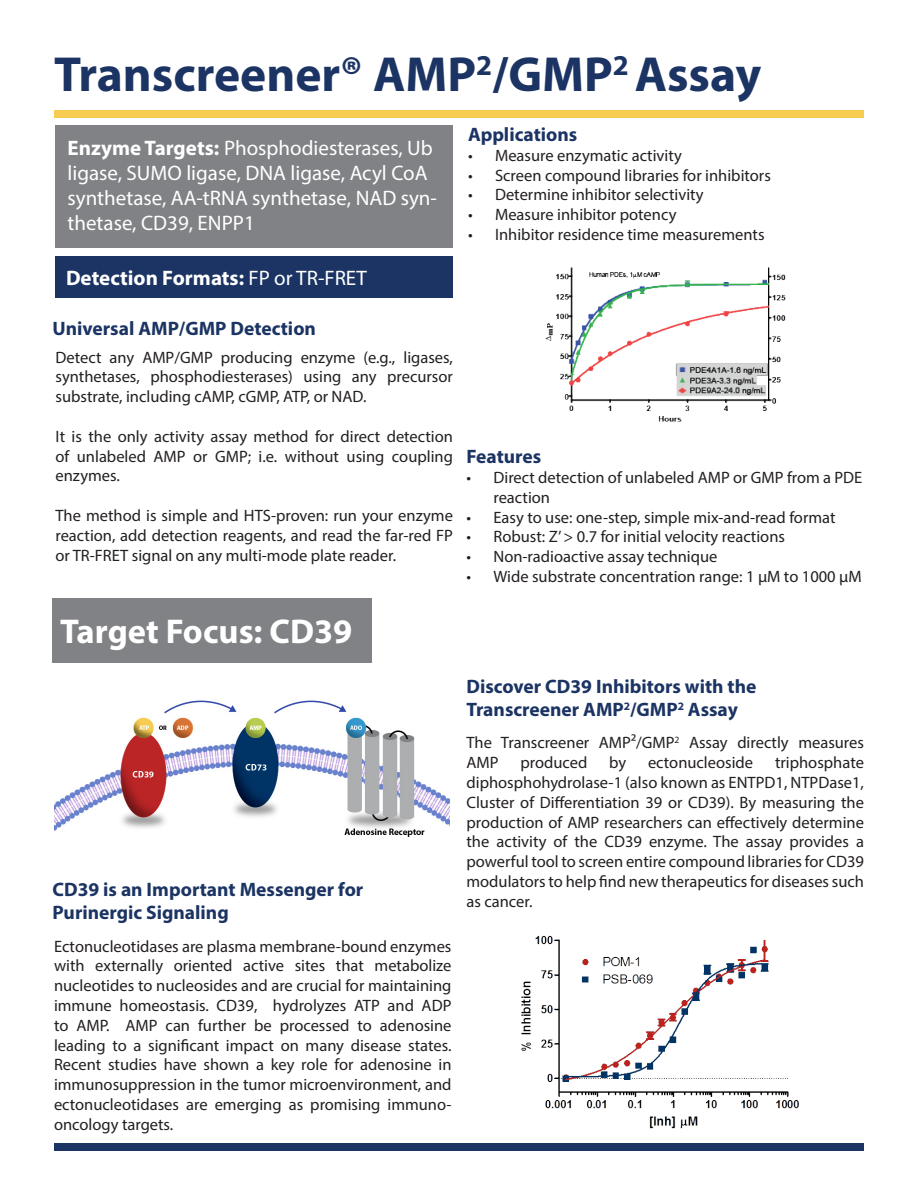
<style>
.page{position:relative;width:918px;height:1188px;background:#fff}
.page>*{position:absolute;margin:0;border:0;box-sizing:border-box;transform-origin:0 0}
.t1{font:700 49.5px "Myriad Pro";color:#1b3463}
.t2{font:700 34.5px "Myriad Pro";color:#fff}
.t3{font:21px/25.2px "Myriad Pro";color:#fff}
.t4{font:700 21px "Myriad Pro";color:#fff}
.t5{font:700 19.5px "Myriad Pro";color:#1b3463}
.t6{font:16.5px/19.8px "Myriad Pro";color:#231f20;text-align:justify}
.s1{font-weight:700}
.s2{font-weight:400}
</style>
<div class="page">
<div style="left:54px;top:110px;width:810px;height:8px;background:#f7cc51"></div>
<div style="left:56px;top:125px;width:397px;height:123px;background:#808285"></div>
<div style="left:56px;top:256px;width:397px;height:42px;background:#1b3463"></div>
<div style="left:54px;top:1143px;width:810px;height:7px;background:#1b3463"></div>
<div style="left:52px;top:598px;width:320px;height:65px;background:#818285"></div>
<img style="left:545px;top:267px;width:241px;height:155px">
<img style="left:54px;top:700px;width:396px;height:137px">
<img style="left:521px;top:935px;width:278px;height:194px">
<p class="t1" style="left:54px;top:42px;width:709px">Transcreener® AMP<sup>2</sup>/GMP<sup>2</sup> Assay</p>
<p class="t3" style="left:68px;top:135px;width:371px"><span class="s1">Enzyme Targets:</span> Phosphodiesterases, Ub ligase, SUMO ligase, DNA ligase, Acyl CoA synthetase, AA-tRNA synthetase, NAD syn&shy;thetase, CD39, ENPP1</p>
<p class="t4" style="left:66px;top:264px;width:303px">Detection Formats: <span class="s2">FP or TR-FRET</span></p>
<p class="t5" style="left:468px;top:122px;width:111px">Applications</p>
<p class="t6" style="left:468px;top:145px;width:215px">• Measure enzymatic activity</p>
<p class="t6" style="left:468px;top:165px;width:304px">• Screen compound libraries for inhibitors</p>
<p class="t6" style="left:468px;top:185px;width:237px">• Determine inhibitor selectivity</p>
<p class="t6" style="left:468px;top:205px;width:210px">• Measure inhibitor potency</p>
<p class="t6" style="left:468px;top:224px;width:298px">• Inhibitor residence time measurements</p>
<p class="t5" style="left:52px;top:316px;width:265px">Universal AMP/GMP Detection</p>
<p class="t6" style="left:56px;top:347px;width:399px">Detect any AMP/GMP producing enzyme (e.g., ligases, synthetases, phosphodiesterases) using any precursor substrate, including cAMP, cGMP, ATP, or NAD.</p>
<p class="t6" style="left:56px;top:426px;width:399px">It is the only activity assay method for direct detection of unlabeled AMP or GMP; i.e. without using coupling enzymes.</p>
<p class="t6" style="left:56px;top:505px;width:399px">The method is simple and HTS-proven: run your enzyme reaction, add detection reagents, and read the far-red FP or TR-FRET signal on any multi-mode plate reader.</p>
<p class="t2" style="left:60px;top:609px;width:294px">Target Focus: CD39</p>
<p class="t5" style="left:52px;top:877px;width:312px">CD39 is an Important Messenger for</p>
<p class="t5" style="left:52px;top:900px;width:178px">Purinergic Signaling</p>
<p class="t6" style="left:54px;top:936px;width:399px">Ectonucleotidases are plasma membrane-bound enzymes with externally oriented active sites that metabolize nucleotides to nucleosides and are crucial for maintaining immune homeostasis. CD39, hydrolyzes ATP and ADP to AMP. AMP can further be processed to adenosine leading to a significant impact on many disease states.<br>Recent studies have shown a key role for adenosine in immunosuppression in the tumor microenvironment, and ectonucleotidases are emerging as promising immuno&shy;oncology targets.</p>
<p class="t5" style="left:466px;top:444px;width:76px">Features</p>
<p class="t6" style="left:494px;top:467px;width:370px;text-indent:-27px">• Direct detection of unlabeled AMP or GMP from a PDE reaction</p>
<p class="t6" style="left:466px;top:507px;width:371px">• Easy to use: one-step, simple mix-and-read format</p>
<p class="t6" style="left:466px;top:527px;width:320px">• Robust: Z’ &gt; 0.7 for initial velocity reactions</p>
<p class="t6" style="left:466px;top:547px;width:253px">• Non-radioactive assay technique</p>
<p class="t6" style="left:466px;top:566px;width:397px">• Wide substrate concentration range: 1 μM to 1000 µM</p>
<p class="t5" style="left:466px;top:674px;width:292px">Discover CD39 Inhibitors with the</p>
<p class="t5" style="left:466px;top:697px;width:273px">Transcreener AMP<sup>2</sup>/GMP<sup>2</sup> Assay</p>
<p class="t6" style="left:466px;top:733px;width:399px">The Transcreener AMP²/GMP<sup>2</sup> Assay directly measures<br>AMP</p>
<p class="t6" style="left:466px;top:753px;width:399px;text-indent:309px">triphosphate diphosphohydrolase-1 (also known as ENTPD1, NTPDase1, Cluster of Differentiation 39 or CD39). By measuring the production of AMP researchers can effectively determine the activity of the CD39 enzyme. The assay provides a powerful tool to screen entire compound libraries for CD39 modulators to help find new therapeutics for diseases such as cancer.</p>
<p class="t6" style="left:520px;top:753px;width:68px">produced</p>
<p class="t6" style="left:609px;top:753px;width:19px">by</p>
<p class="t6" style="left:648px;top:753px;width:107px">ectonucleoside</p>
</div>
